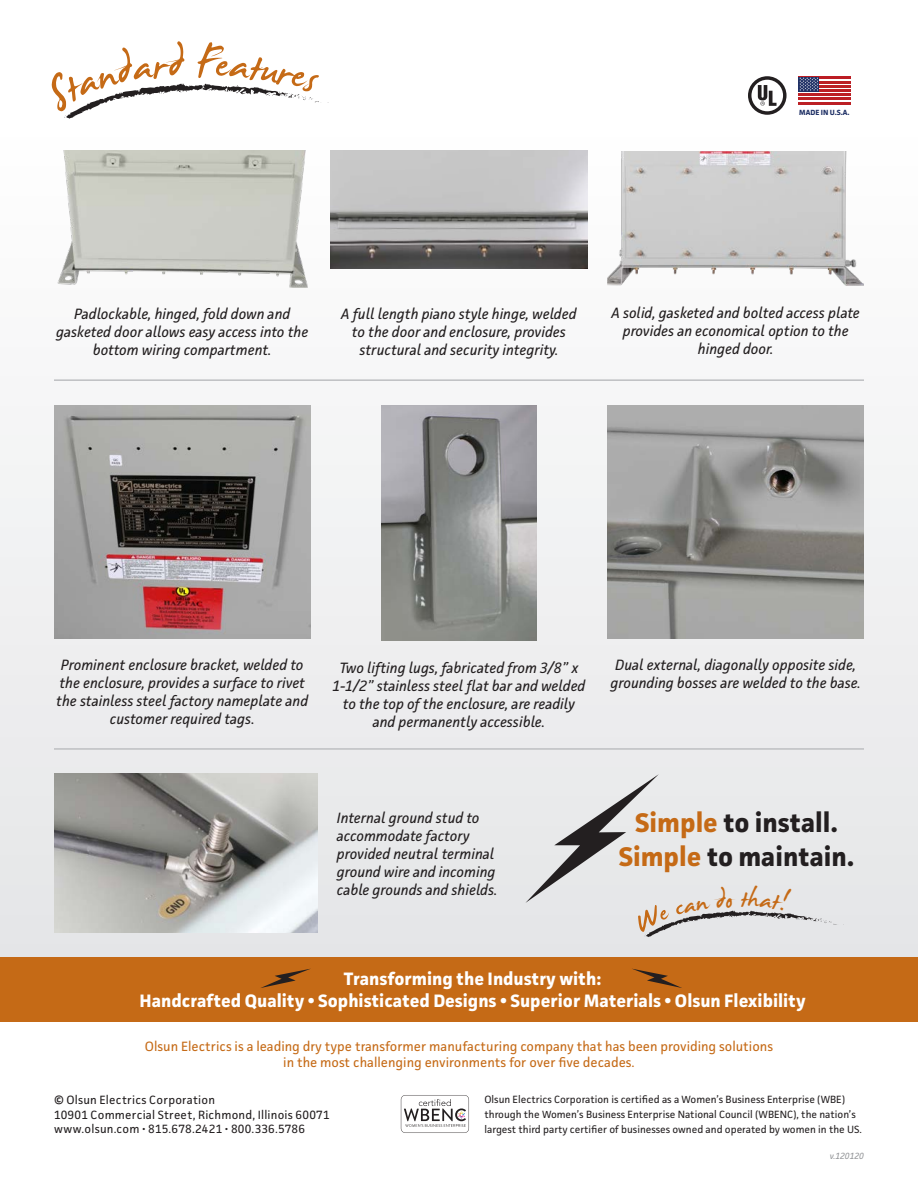
<style>
.page{position:relative;width:918px;height:1188px;background:#fff}
.page>*{position:absolute;margin:0;border:0;box-sizing:border-box;transform-origin:0 0}
.t1{font:41.4px "James Fajardo";color:#c56a16}
.t2{font:700 27px/33.8px "Facit";color:#231f20;text-align:center}
.t3{font:700 18px/21.6px "Facit";color:#fff;text-align:center}
.t4{font:italic 15px/18px "Facit";color:#231f20;text-align:center}
.t5{font:13.5px/16.2px "Facit";color:#c56a16;text-align:center}
.t6{font:12px/14.4px "Facit";letter-spacing:.02em;color:#231f20}
.t7{font:10.5px/15px "Facit";color:#231f20}
.t8{font:italic 9px "Facit";color:#939598}
.t9{font:700 7.5px "Facit";color:#203166}
.s1{color:#c56a16}
</style>
<div class="page">
<div style="left:0;top:114px;width:918px;height:843px;background:linear-gradient(to bottom,#fdfdfd,#e4e5e7)"></div>
<div style="left:0;top:957px;width:918px;height:64px;background:#c56a16"></div>
<svg style="left:261px;top:969px;width:49px;height:19px"></svg>
<svg style="left:633px;top:969px;width:49px;height:19px"></svg>
<svg style="left:748px;top:76px;width:39px;height:39px"></svg>
<svg style="left:798px;top:83px;width:52px;height:15px"></svg>
<hr style="left:798px;top:77px;width:52px;height:2px;background:#bc1c23">
<hr style="left:798px;top:81px;width:52px;height:2px;background:#bc2025">
<hr style="left:798px;top:85px;width:52px;height:2px;background:#bc2025">
<hr style="left:798px;top:89px;width:52px;height:2px;background:#bc2025">
<hr style="left:798px;top:94px;width:52px;height:2px;background:#bc2025">
<hr style="left:798px;top:98px;width:52px;height:2px;background:#bc2025">
<hr style="left:798px;top:102px;width:52px;height:2px;background:#bc2025">
<div style="left:798px;top:77px;width:21px;height:14px;background:#203166"></div>
<svg style="left:799px;top:77px;width:19px;height:14px"></svg>
<svg style="left:401px;top:1095px;width:68px;height:38px"></svg>
<img style="left:54px;top:150px;width:256px;height:137px">
<img style="left:331px;top:150px;width:256px;height:118px">
<img style="left:608px;top:151px;width:256px;height:135px">
<img style="left:54px;top:405px;width:256px;height:233px">
<img style="left:608px;top:405px;width:256px;height:233px">
<img style="left:54px;top:774px;width:264px;height:159px">
<img style="left:381px;top:405px;width:156px;height:236px">
<hr style="left:54px;top:379px;width:810px;height:2px;background:#bebfc2">
<hr style="left:54px;top:748px;width:810px;height:2px;background:#bebfc2">
<svg style="left:41px;top:83px;width:280px;height:36px"></svg>
<div style="left:525px;top:774px;width:319px;height:163px;background:#e7e8e9"></div>
<p class="t9" style="left:799px;top:107px;width:52px">MADE IN U.S.A.</p>
<p class="t4" style="left:56px;top:305px;width:254px">Padlockable, hinged, fold down and gasketed door allows easy access into the bottom wiring compartment.</p>
<p class="t4" style="left:612px;top:304px;width:250px">A solid, gasketed and bolted access plate provides an economical option to the hinged door.</p>
<p class="t4" style="left:341px;top:305px;width:237px">A full length piano style hinge, welded to the door and enclosure, provides structural and security integrity.</p>
<p class="t4" style="left:56px;top:655px;width:254px">Prominent enclosure bracket, welded to the enclosure, provides a surface to rivet the stainless steel factory nameplate and customer required tags.</p>
<p class="t4" style="left:611px;top:656px;width:252px">Dual external, diagonally opposite side, grounding bosses are welded to the base.</p>
<p class="t4" style="left:332px;top:658px;width:255px">Two lifting lugs, fabricated from 3/8” x 1-1/2” stainless steel flat bar and welded to the top of the enclosure, are readily and permanently accessible.</p>
<p class="t4" style="left:337px;top:809px;width:162px;text-align:left">Internal ground stud to accommodate factory provided neutral terminal ground wire and incoming cable grounds and shields.</p>
<h2 class="t2" style="left:619px;top:806px;width:237px"><span class="s1">Simple</span> to install.<br><span class="s1">Simple</span> to maintain.</h2>
<h1 class="t1" style="left:741px;top:878px;width:8px">t</h1>
<p class="t3" style="left:140px;top:968px;width:668px">Transforming the Industry with:<br>Handcrafted Quality • Sophisticated Designs • Superior Materials • Olsun Flexibility</p>
<p class="t5" style="left:145px;top:1038px;width:630px">Olsun Electrics is a leading dry type transformer manufacturing company that has been providing solutions in the most challenging environments for over five decades.</p>
<p class="t6" style="left:54px;top:1093px;width:277px">© Olsun Electrics Corporation<br>10901 Commercial Street, Richmond, Illinois 60071 www.olsun.com • 815.678.2421 • 800.336.5786</p>
<p class="t7" style="left:484px;top:1092px;width:379px">Olsun Electrics Corporation is certified as a Women’s Business Enterprise (WBE) through the Women’s Business Enterprise National Council (WBENC), the nation’s largest third party certifier of businesses owned and operated by women in the US.</p>
<p class="t8" style="left:830px;top:1151px;width:36px">v.120120</p>
</div>
